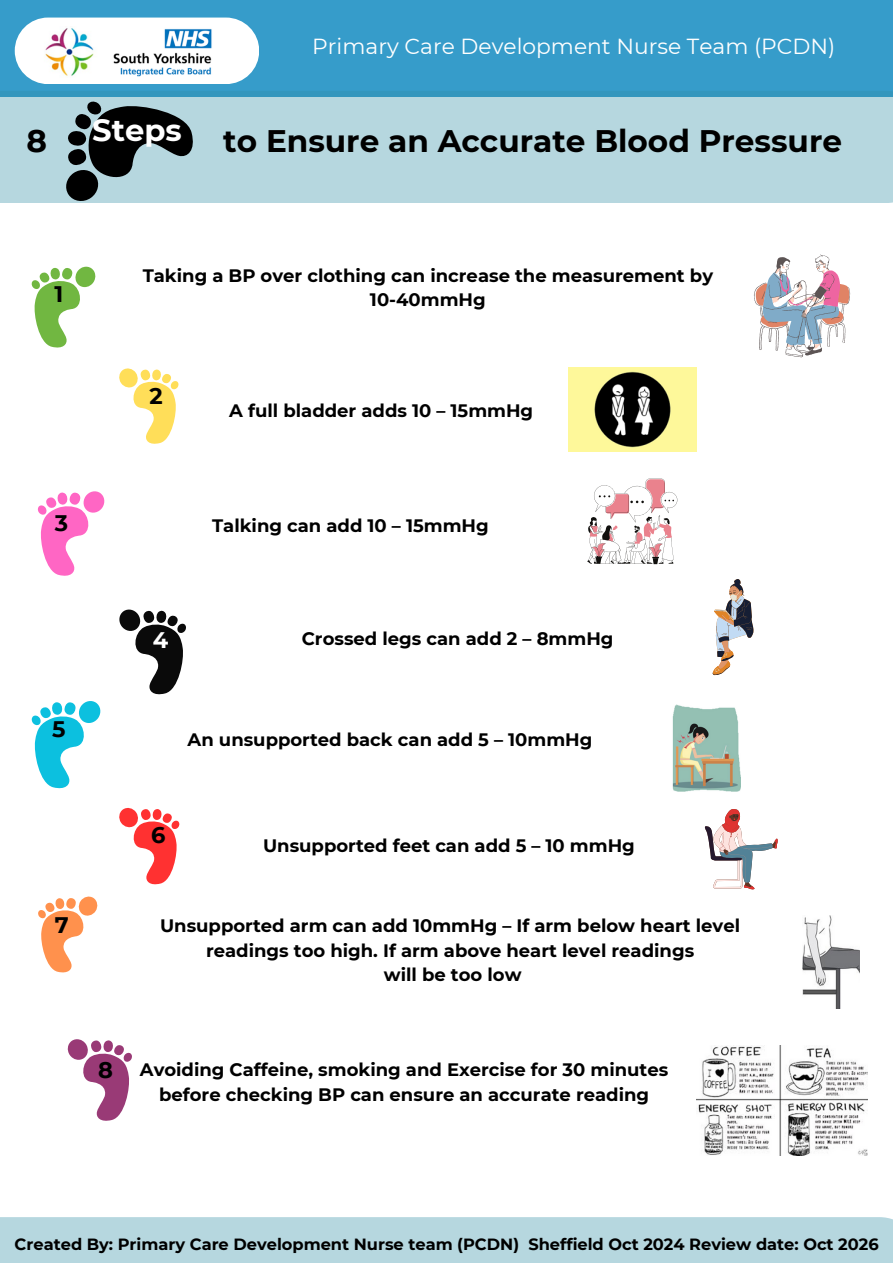
<style>
.page{position:relative;width:893px;height:1263px;background:#fff}
.page>*{position:absolute;margin:0;border:0;box-sizing:border-box;transform-origin:0 0}
.t1{font:700 31.12px "Montserrat";color:#000}
.t2{font:700 30.6px "Montserrat";color:#fff}
.t3{font:700 22.5px "Montserrat";color:#000}
.t4{font:700 22.5px "Montserrat";color:#fff}
.t5{font:21.75px "Montserrat";color:#fff}
.t6{font:700 18px "Montserrat";color:#000}
.t7{font:700 16.2px "Montserrat";color:#000}
</style>
<div class="page">
<div style="left:0;top:0;width:893px;height:97px;background:#369cca"></div>
<div style="left:0;top:91px;width:893px;height:112px;background:#b6d7df"></div>
<div style="left:15px;top:18px;width:244px;height:66px;background:#fff;border-radius:33px"></div>
<img style="left:113px;top:28px;width:99px;height:49px">
<img style="left:45px;top:28px;width:49px;height:48px">
<svg style="left:64px;top:101px;width:132px;height:102px;background:#607276"></svg>
<svg style="left:31px;top:266px;width:65px;height:82px"></svg>
<svg style="left:119px;top:368px;width:60px;height:76px"></svg>
<svg style="left:31px;top:701px;width:70px;height:88px"></svg>
<svg style="left:67px;top:1039px;width:65px;height:82px"></svg>
<svg style="left:38px;top:896px;width:60px;height:77px"></svg>
<svg style="left:119px;top:807px;width:61px;height:78px"></svg>
<svg style="left:119px;top:609px;width:67px;height:86px"></svg>
<svg style="left:37px;top:491px;width:68px;height:85px"></svg>
<svg style="left:754px;top:254px;width:96px;height:103px"></svg>
<img style="left:568px;top:367px;width:128px;height:84px">
<svg style="left:587px;top:479px;width:90px;height:85px"></svg>
<svg style="left:712px;top:579px;width:41px;height:96px"></svg>
<img style="left:672px;top:704px;width:68px;height:87px">
<svg style="left:704px;top:809px;width:73px;height:80px"></svg>
<img style="left:802px;top:916px;width:57px;height:93px">
<img style="left:696px;top:1046px;width:171px;height:110px">
<div style="left:0;top:1217px;width:893px;height:46px;background:#b6d7df"></div>
<p class="t5" style="left:312px;top:32px;width:524px">Primary Care Development Nurse Team (PCDN)</p>
<p class="t2" style="left:92px;top:111px;width:91px">Steps</p>
<p class="t1" style="left:26px;top:122px;width:22px">8</p>
<p class="t1" style="left:223px;top:122px;width:620px">to Ensure an Accurate Blood Pressure</p>
<p class="t3" style="left:54px;top:280px;width:10px">1</p>
<p class="t3" style="left:55px;top:509px;width:15px">3</p>
<p class="t6" style="left:143px;top:264px;width:572px">Taking a BP over clothing can increase the measurement by</p>
<p class="t6" style="left:370px;top:289px;width:117px">10-40mmHg</p>
<p class="t3" style="left:149px;top:382px;width:15px">2</p>
<p class="t6" style="left:229px;top:399px;width:305px">A full bladder adds 10 – 15mmHg</p>
<p class="t6" style="left:212px;top:515px;width:278px">Talking can add 10 – 15mmHg</p>
<p class="t3" style="left:52px;top:715px;width:15px">5</p>
<p class="t3" style="left:55px;top:911px;width:15px">7</p>
<p class="t4" style="left:153px;top:626px;width:17px">4</p>
<p class="t6" style="left:302px;top:627px;width:313px">Crossed legs can add 2 – 8mmHg</p>
<p class="t6" style="left:188px;top:728px;width:406px">An unsupported back can add 5 – 10mmHg</p>
<p class="t3" style="left:151px;top:821px;width:16px">6</p>
<p class="t6" style="left:263px;top:835px;width:373px">Unsupported feet can add 5 – 10 mmHg</p>
<p class="t6" style="left:160px;top:914px;width:581px">Unsupported arm can add 10mmHg – If arm below heart level</p>
<p class="t6" style="left:206px;top:939px;width:490px">readings too high. If arm above heart level readings</p>
<p class="t6" style="left:384px;top:964px;width:139px">will be too low</p>
<p class="t3" style="left:98px;top:1056px;width:16px">8</p>
<p class="t6" style="left:140px;top:1059px;width:530px">Avoiding Caffeine, smoking and Exercise for 30 minutes</p>
<p class="t6" style="left:159px;top:1084px;width:491px">before checking BP can ensure an accurate reading</p>
<p class="t7" style="left:15px;top:1235px;width:865px">Created By: Primary Care Development Nurse team (PCDN) Sheffield Oct 2024 Review date: Oct 2026</p>
</div>
